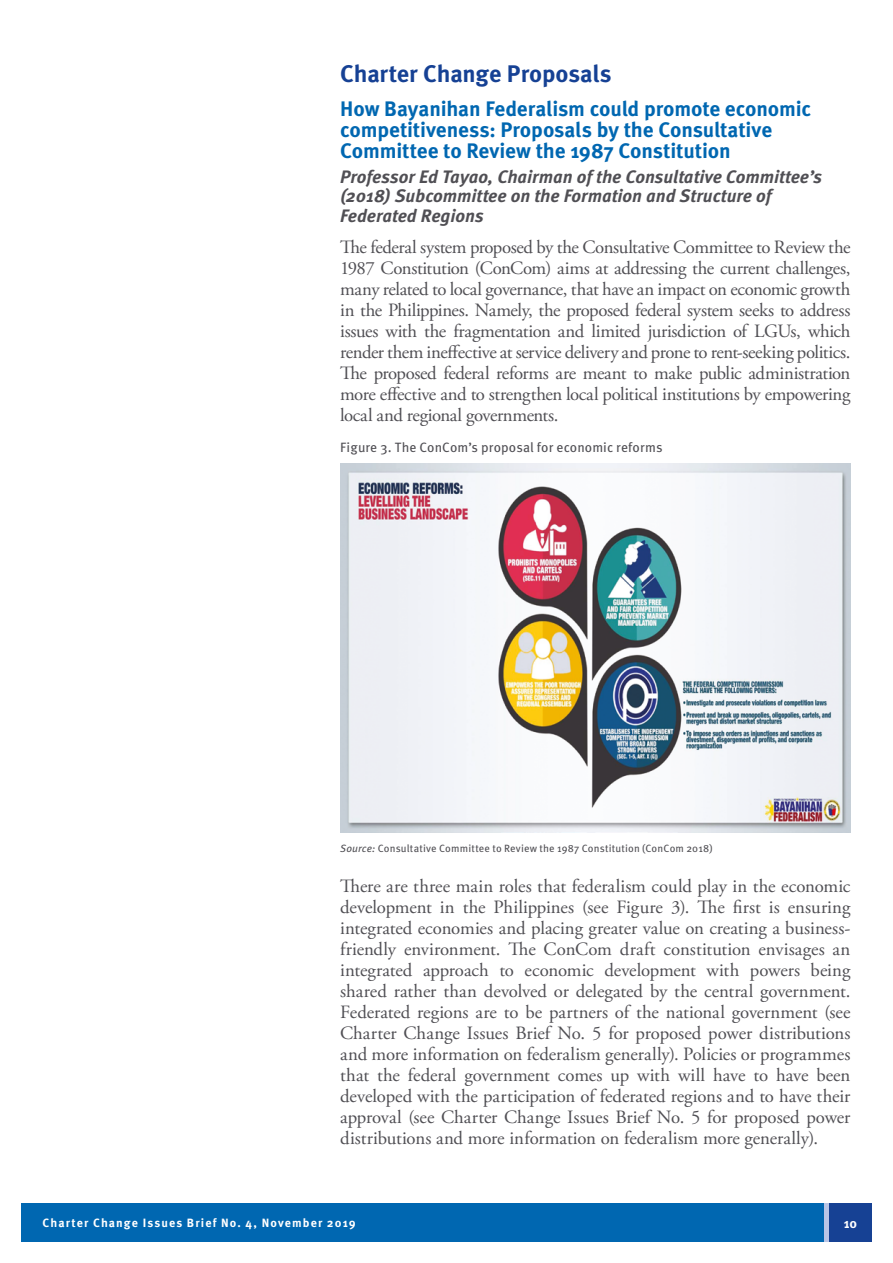
<style>
.page{position:relative;width:893px;height:1263px;background:#fff}
.page>*{position:absolute;margin:0;border:0;box-sizing:border-box;transform-origin:0 0}
.t1{font:700 24px "Meta Pro";letter-spacing:-.01em;color:#164194}
.t2{font:700 21px/21px "Meta Pro";letter-spacing:-.01em;color:#0067b1}
.t3{font:18.75px/21px "Adobe Garamond Pro";letter-spacing:-.015em;color:#504f54;text-align:justify}
.t4{font:italic 700 18px/19.5px "Meta Pro";letter-spacing:-.005em;color:#504f54}
.t5{font:13.5px "Meta Pro";letter-spacing:.005em;color:#504f54}
.t6{font:700 13.5px "Meta Pro";color:#fff}
.t7{font:700 12px "Meta Pro";letter-spacing:.09em;color:#fff}
.t8{font:10.5px "Meta Pro";letter-spacing:.015em;color:#504f54}
.s1{font-style:italic}
</style>
<div class="page">
<div style="left:829px;top:1203px;width:43px;height:39px;background:#164194"></div>
<div style="left:21px;top:1203px;width:803px;height:39px;background:#0067b1"></div>
<img style="left:340px;top:463px;width:510px;height:369px">
<p class="t1" style="left:340px;top:55px;width:273px">Charter Change Proposals</p>
<p class="t2" style="left:340px;top:97px;width:472px">How Bayanihan Federalism could promote economic competitiveness: Proposals by the Consultative<br>Committee to Review the 1987 Constitution</p>
<p class="t4" style="left:340px;top:166px;width:484px">Professor Ed Tayao, Chairman of the Consultative Committee’s (2018) Subcommittee on the Formation and Structure of<br>Federated Regions</p>
<p class="t3" style="left:340px;top:237px;width:512px">The federal system proposed by the Consultative Committee to Review the 1987 Constitution (ConCom) aims at addressing the current challenges, many related to local governance, that have an impact on economic growth in the Philippines. Namely, the proposed federal system seeks to address issues with the fragmentation and limited jurisdiction of LGUs, which render them ineffective at service delivery and prone to rent-seeking politics.<br>The proposed federal reforms are meant to make public administration more effective and to strengthen local political institutions by empowering local and regional governments.</p>
<p class="t5" style="left:340px;top:437px;width:324px">Figure 3. The ConCom’s proposal for economic reforms</p>
<p class="t8" style="left:340px;top:840px;width:374px"><span class="s1">Source:</span> Consultative Committee to Review the 1987 Constitution (ConCom 2018)</p>
<p class="t3" style="left:340px;top:876px;width:512px">There are three main roles that federalism could play in the economic development in the Philippines (see Figure 3). The first is ensuring integrated economies and placing greater value on creating a business&shy;friendly environment. The ConCom draft constitution envisages an integrated approach to economic development with powers being shared rather than devolved or delegated by the central government.<br>Federated regions are to be partners of the national government (see Charter Change Issues Brief No. 5 for proposed power distributions and more information on federalism generally). Policies or programmes that the federal government comes up with will have to have been developed with the participation of federated regions and to have their approval (see Charter Change Issues Brief No. 5 for proposed power distributions and more information on federalism more generally).</p>
<p class="t7" style="left:43px;top:1213px;width:315px">Charter Change Issues Brief No. 4, November 2019</p>
<p class="t6" style="left:844px;top:1212px;width:15px">10</p>
</div>
